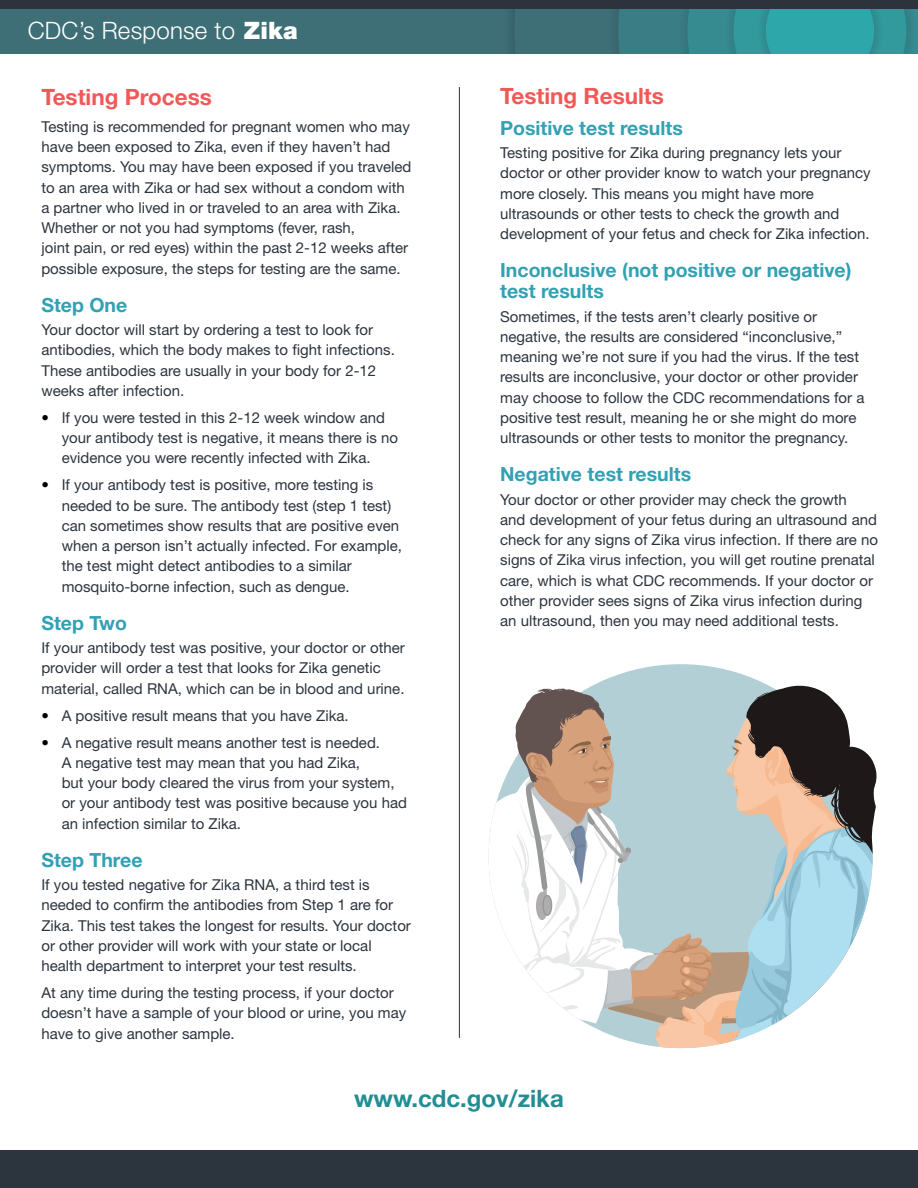
<style>
.page{position:relative;width:918px;height:1188px;background:#fff}
.page>*{position:absolute;margin:0;border:0;box-sizing:border-box;transform-origin:0 0}
.t1{font:300 24px "Helvetica Neue LT Std";letter-spacing:.01em;color:#fff}
.H3b{font:700 24px "Helvetica Neue LT Std";color:#228e92}
.t2{font:700 22.5px "Helvetica Neue LT Std";color:#f15856}
.t3{font:700 19.5px/21px "Helvetica Neue LT Std";color:#31a1b3}
.B1__Body_Text{font:15px/20.2px "Helvetica Neue LT Std";color:#2c343e}
.s1{font-weight:900}
.s2{color:#000}
</style>
<div class="page">
<div style="left:0;top:0;width:918px;height:54px;background:#3e6f77"></div>
<svg style="left:503px;top:8px;width:415px;height:46px"></svg>
<div style="left:0;top:0;width:918px;height:8px;background:#2c333d"></div>
<svg style="left:489px;top:683px;width:388px;height:365px"></svg>
<div style="left:0;top:1150px;width:918px;height:38px;background:#2c343e"></div>
<hr style="left:459px;top:87px;width:1px;height:951px;background:#2c343e">
<h1 class="t1" style="left:28px;top:16px;width:271px">CDC’s Response to <span class="s1">Zika</span></h1>
<h2 class="t2" style="left:41px;top:83px;width:172px">Testing Process</h2>
<p class="B1__Body_Text" style="left:41px;top:116px;width:372px">Testing is recommended for pregnant women who may have been exposed to Zika, even if they haven’t had symptoms. You may have been exposed if you traveled to an area with Zika or had sex without a condom with a partner who lived in or traveled to an area with Zika.<br>Whether or not you had symptoms (fever, rash,<br>joint pain, or red eyes) within the past 2-12 weeks after possible exposure, the steps for testing are the same.</p>
<h3 class="t3" style="left:41px;top:294px;width:87px">Step One</h3>
<h3 class="B1__Body_Text" style="left:41px;top:319px;width:355px">Your doctor will start by ordering a test to look for antibodies, which the body makes to fight infections.<br>These antibodies are usually in your body for 2-12 weeks after infection.</h3>
<p class="B1__Body_Text" style="left:62px;top:407px;width:338px;text-indent:-20px"><span class="s2">•</span> If you were tested in this 2-12 week window and your antibody test is negative, it means there is no evidence you were recently infected with Zika.</p>
<p class="B1__Body_Text" style="left:62px;top:475px;width:342px;text-indent:-20px"><span class="s2">•</span> If your antibody test is positive, more testing is needed to be sure. The antibody test (step 1 test) can sometimes show results that are positive even when a person isn’t actually infected. For example, the test might detect antibodies to a similar mosquito-borne infection, such as dengue.</p>
<h3 class="t3" style="left:41px;top:612px;width:87px">Step Two</h3>
<p class="B1__Body_Text" style="left:41px;top:637px;width:365px">If your antibody test was positive, your doctor or other provider will order a test that looks for Zika genetic material, called RNA, which can be in blood and urine.</p>
<p class="B1__Body_Text" style="left:41px;top:705px;width:309px"><span class="s2">•</span> A positive result means that you have Zika.</p>
<p class="B1__Body_Text" style="left:62px;top:732px;width:347px;text-indent:-20px"><span class="s2">•</span> A negative result means another test is needed.<br>A negative test may mean that you had Zika,<br>but your body cleared the virus from your system, or your antibody test was positive because you had an infection similar to Zika.</p>
<h3 class="t3" style="left:41px;top:849px;width:103px">Step Three</h3>
<p class="B1__Body_Text" style="left:41px;top:874px;width:371px">If you tested negative for Zika RNA, a third test is needed to confirm the antibodies from Step 1 are for Zika. This test takes the longest for results. Your doctor or other provider will work with your state or local health department to interpret your test results.</p>
<p class="B1__Body_Text" style="left:41px;top:982px;width:366px">At any time during the testing process, if your doctor doesn’t have a sample of your blood or urine, you may have to give another sample.</p>
<h2 class="t2" style="left:500px;top:82px;width:165px">Testing Results</h2>
<h3 class="t3" style="left:500px;top:117px;width:184px">Positive test results</h3>
<h3 class="B1__Body_Text" style="left:500px;top:142px;width:372px">Testing positive for Zika during pregnancy lets your doctor or other provider know to watch your pregnancy more closely. This means you might have more ultrasounds or other tests to check the growth and development of your fetus and check for Zika infection.</h3>
<h3 class="t3" style="left:500px;top:260px;width:353px">Inconclusive (not positive or negative) test results</h3>
<h3 class="B1__Body_Text" style="left:500px;top:306px;width:366px">Sometimes, if the tests aren’t clearly positive or negative, the results are considered “inconclusive,” meaning we’re not sure if you had the virus. If the test results are inconclusive, your doctor or other provider may choose to follow the CDC recommendations for a positive test result, meaning he or she might do more ultrasounds or other tests to monitor the pregnancy.</h3>
<h3 class="t3" style="left:500px;top:464px;width:193px">Negative test results</h3>
<h3 class="B1__Body_Text" style="left:500px;top:489px;width:379px">Your doctor or other provider may check the growth<br>and development of your fetus during an ultrasound and check for any signs of Zika virus infection. If there are no signs of Zika virus infection, you will get routine prenatal care, which is what CDC recommends. If your doctor or other provider sees signs of Zika virus infection during an ultrasound, then you may need additional tests.</h3>
<h3 class="H3b" style="left:354px;top:1083px;width:211px">www.cdc.gov/zika</h3>
</div>
